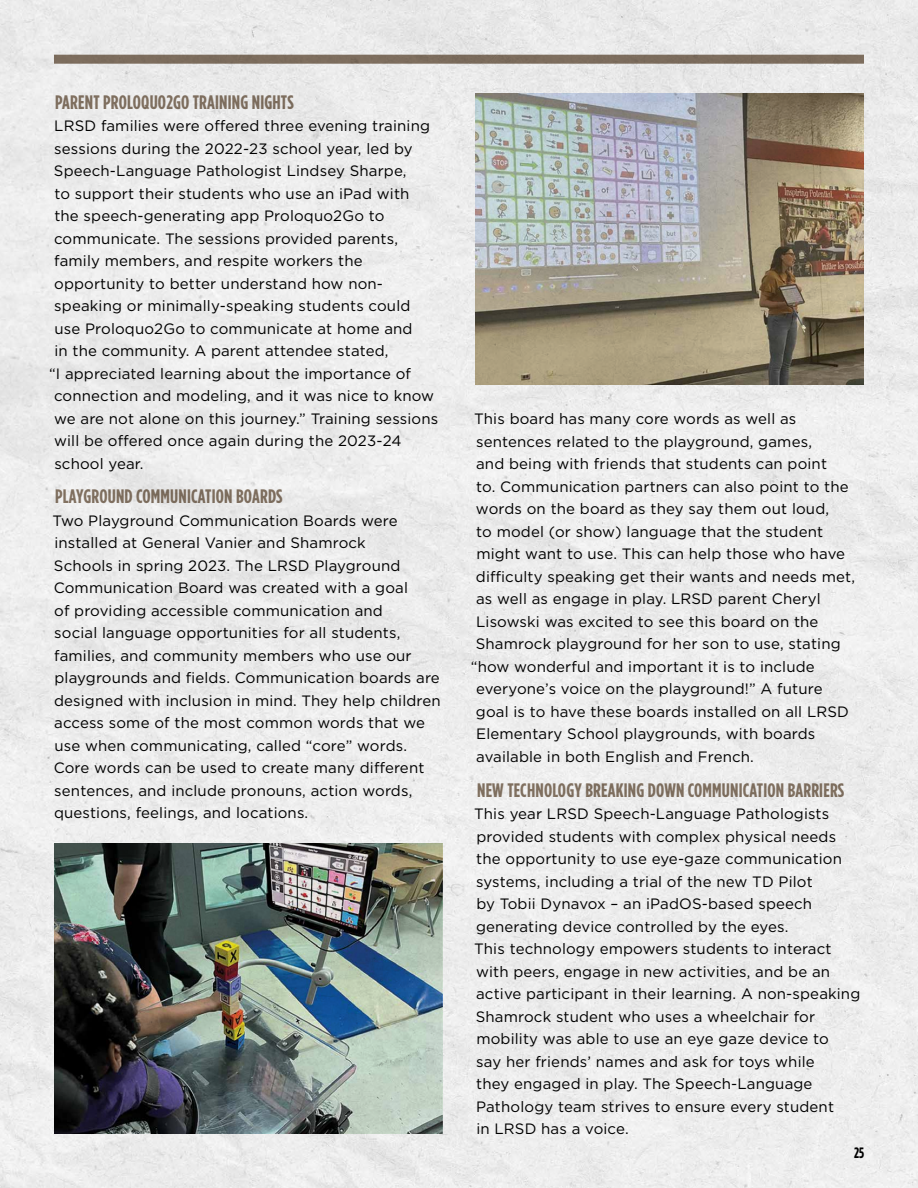
<style>
.page{position:relative;width:918px;height:1188px;background:#fff}
.page>*{position:absolute;margin:0;border:0;box-sizing:border-box;transform-origin:0 0}
.t1{font:700 19.5px "Gotham Condensed";letter-spacing:.01em;color:#876}
.t2{font:15px/22.5px "Gotham";letter-spacing:.01em;color:#000}
.t3{font:700 15px "Gotham Condensed";color:#000}
</style>
<div class="page">
<img style="left:0;top:0;width:918px;height:1188px">
<h1 class="t1" style="left:55px;top:91px;width:240px">PARENT PROLOQUO2GO TRAINING NIGHTS</h1>
<p class="t2" style="left:54px;top:115px;width:377px">LRSD families were offered three evening training</p>
<p class="t2" style="left:54px;top:137px;width:360px">sessions during the 2022-23 school year, led by</p>
<p class="t2" style="left:54px;top:160px;width:354px">Speech-Language Pathologist Lindsey Sharpe,</p>
<p class="t2" style="left:54px;top:182px;width:357px">to support their students who use an iPad with</p>
<p class="t2" style="left:54px;top:205px;width:332px">the speech-generating app Proloquo2Go to</p>
<p class="t2" style="left:54px;top:227px;width:345px">communicate. The sessions provided parents,</p>
<p class="t2" style="left:54px;top:250px;width:310px">family members, and respite workers the</p>
<p class="t2" style="left:54px;top:272px;width:330px">opportunity to better understand how non-</p>
<p class="t2" style="left:54px;top:295px;width:358px">speaking or minimally-speaking students could</p>
<p class="t2" style="left:54px;top:317px;width:360px">use Proloquo2Go to communicate at home and</p>
<p class="t2" style="left:54px;top:340px;width:336px">in the community. A parent attendee stated,</p>
<p class="t2" style="left:49px;top:362px;width:364px">“I appreciated learning about the importance of</p>
<p class="t2" style="left:54px;top:385px;width:381px">connection and modeling, and it was nice to know</p>
<p class="t2" style="left:54px;top:407px;width:386px">we are not alone on this journey.” Training sessions</p>
<p class="t2" style="left:54px;top:430px;width:349px">will be offered once again during the 2023-24</p>
<p class="t2" style="left:54px;top:452px;width:91px">school year.</p>
<h1 class="t1" style="left:55px;top:485px;width:229px">PLAYGROUND COMMUNICATION BOARDS</h1>
<p class="t2" style="left:52px;top:509px;width:390px">Two Playground Communication Boards were installed at General Vanier and Shamrock<br>Schools in spring 2023. The LRSD Playground Communication Board was created with a goal<br>of providing accessible communication and<br>social language opportunities for all students, families, and community members who use our playgrounds and fields. Communication boards are designed with inclusion in mind. They help children access some of the most common words that we use when communicating, called “core” words.<br>Core words can be used to create many different sentences, and include pronouns, action words, questions, feelings, and locations.</p>
<p class="t2" style="left:474px;top:408px;width:324px">This board has many core words as well as</p>
<p class="t2" style="left:476px;top:430px;width:337px">sentences related to the playground, games,</p>
<p class="t2" style="left:476px;top:453px;width:352px">and being with friends that students can point</p>
<p class="t2" style="left:476px;top:475px;width:374px">to. Communication partners can also point to the</p>
<p class="t2" style="left:476px;top:498px;width:355px">words on the board as they say them out loud,</p>
<p class="t2" style="left:476px;top:520px;width:348px">to model (or show) language that the student</p>
<p class="t2" style="left:476px;top:543px;width:370px">might want to use. This can help those who have</p>
<p class="t2" style="left:476px;top:565px;width:381px">difficulty speaking get their wants and needs met,</p>
<p class="t2" style="left:476px;top:588px;width:346px">as well as engage in play. LRSD parent Cheryl</p>
<p class="t2" style="left:476px;top:610px;width:344px">Lisowski was excited to see this board on the</p>
<p class="t2" style="left:476px;top:633px;width:366px">Shamrock playground for her son to use, stating</p>
<p class="t2" style="left:471px;top:655px;width:345px">“how wonderful and important it is to include</p>
<p class="t2" style="left:476px;top:678px;width:348px">everyone’s voice on the playground!” A future</p>
<p class="t2" style="left:476px;top:700px;width:374px">goal is to have these boards installed on all LRSD</p>
<p class="t2" style="left:476px;top:723px;width:341px">Elementary School playgrounds, with boards</p>
<p class="t2" style="left:476px;top:745px;width:279px">available in both English and French.</p>
<h1 class="t1" style="left:477px;top:778px;width:369px">NEW TECHNOLOGY BREAKING DOWN COMMUNICATION BARRIERS</h1>
<p class="t2" style="left:474px;top:802px;width:388px">This year LRSD Speech-Language Pathologists provided students with complex physical needs the opportunity to use eye-gaze communication systems, including a trial of the new TD Pilot<br>by Tobii Dynavox – an iPadOS-based speech generating device controlled by the eyes.<br>This technology empowers students to interact with peers, engage in new activities, and be an active participant in their learning. A non-speaking Shamrock student who uses a wheelchair for mobility was able to use an eye gaze device to<br>say her friends’ names and ask for toys while<br>they engaged in play. The Speech-Language Pathology team strives to ensure every student<br>in LRSD has a voice.</p>
<p class="t3" style="left:854px;top:1144px;width:11px">25</p>
</div>
